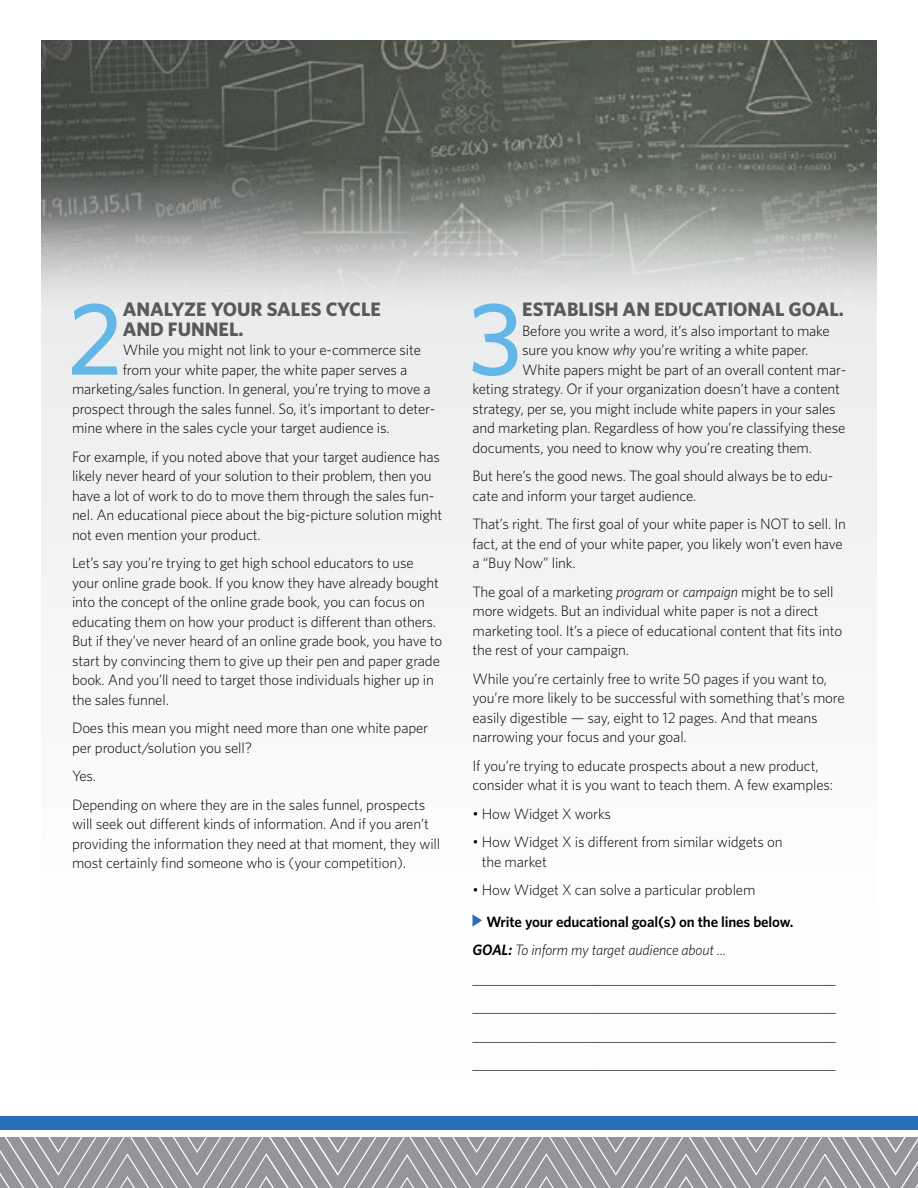
<style>
.page{position:relative;width:918px;height:1188px;background:#fff}
.page>*{position:absolute;margin:0;border:0;box-sizing:border-box;transform-origin:0 0}
.t1{font:500 103.5px "Whitney";color:#63b7e6}
.t2{font:700 19.5px/19.5px "Whitney";color:#58595b}
.t3{font:300 15px/19.5px "Whitney";letter-spacing:-.01em;color:#000}
.s1{font-style:italic}
.s2{font-weight:600}
.s3{font-weight:600;font-style:italic}
</style>
<div class="page">
<div style="left:41px;top:41px;width:836px;height:1039px;background:#f8f8f8"></div>
<img style="left:41px;top:41px;width:836px;height:323px">
<div style="left:0;top:1116px;width:918px;height:14px;background:#286fb7"></div>
<svg style="left:0;top:1138px;width:918px;height:50px"></svg>
<svg style="left:472px;top:914px;width:10px;height:13px"></svg>
<h1 class="t1" style="left:67px;top:270px;width:57px">2</h1>
<h2 class="t2" style="left:123px;top:299px;width:260px">ANALYZE YOUR SALES CYCLE<br>AND FUNNEL.</h2>
<p class="t3" style="left:123px;top:340px;width:300px">While you might not link to your e-commerce site</p>
<p class="t3" style="left:123px;top:359px;width:286px">from your white paper, the white paper serves a</p>
<p class="t3" style="left:72px;top:379px;width:360px">marketing/sales function. In general, you’re trying to move a</p>
<p class="t3" style="left:72px;top:398px;width:365px">prospect through the sales funnel. So, it’s important to deter-</p>
<p class="t3" style="left:72px;top:418px;width:319px">mine where in the sales cycle your target audience is.</p>
<p class="t3" style="left:72px;top:446px;width:372px">For example, if you noted above that your target audience has likely never heard of your solution to their problem, then you have a lot of work to do to move them through the sales fun&shy;nel. An educational piece about the big-picture solution might not even mention your product.</p>
<p class="t3" style="left:72px;top:553px;width:372px">Let’s say you’re trying to get high school educators to use your online grade book. If you know they have already bought into the concept of the online grade book, you can focus on educating them on how your product is different than others.<br>But if they’ve never heard of an online grade book, you have to start by convincing them to give up their pen and paper grade book. And you’ll need to target those individuals higher up in the sales funnel.</p>
<p class="t3" style="left:72px;top:718px;width:358px">Does this mean you might need more than one white paper per product/solution you sell?</p>
<p class="t3" style="left:72px;top:761px;width:355px;line-height:28.5px">Yes.<br>Depending on where they are in the sales funnel, prospects</p>
<p class="t3" style="left:72px;top:814px;width:370px">will seek out different kinds of information. And if you aren’t providing the information they need at that moment, they will most certainly find someone who is (your competition).</p>
<h1 class="t1" style="left:469px;top:270px;width:55px">3</h1>
<h2 class="t2" style="left:522px;top:299px;width:323px">ESTABLISH AN EDUCATIONAL GOAL.</h2>
<p class="t3" style="left:522px;top:320px;width:309px">Before you write a word, it’s also important to make</p>
<p class="t3" style="left:522px;top:340px;width:288px">sure you know <span class="s1">why</span> you’re writing a white paper.</p>
<p class="t3" style="left:522px;top:359px;width:326px">White papers might be part of an overall content mar-</p>
<p class="t3" style="left:473px;top:379px;width:369px">keting strategy. Or if your organization doesn’t have a content</p>
<p class="t3" style="left:473px;top:398px;width:365px">strategy, per se, you might include white papers in your sales</p>
<p class="t3" style="left:473px;top:418px;width:374px">and marketing plan. Regardless of how you’re classifying these</p>
<p class="t3" style="left:473px;top:437px;width:341px">documents, you need to know why you’re creating them.</p>
<p class="t3" style="left:473px;top:466px;width:362px">But here’s the good news. The goal should always be to edu&shy;cate and inform your target audience.</p>
<p class="t3" style="left:473px;top:514px;width:375px">That’s right. The first goal of your white paper is NOT to sell. In fact, at the end of your white paper, you likely won’t even have a “Buy Now” link.</p>
<p class="t3" style="left:473px;top:581px;width:371px">The goal of a marketing <span class="s1">program</span> or <span class="s1">campaign</span> might be to sell more widgets. But an individual white paper is not a direct marketing tool. It’s a piece of educational content that fits into the rest of your campaign.</p>
<p class="t3" style="left:473px;top:668px;width:374px">While you’re certainly free to write 50 pages if you want to, you’re more likely to be successful with something that’s more easily digestible — say, eight to 12 pages. And that means narrowing your focus and your goal.</p>
<p class="t3" style="left:473px;top:755px;width:362px">If you’re trying to educate prospects about a new product, consider what it is you want to teach them. A few examples:</p>
<p class="t3" style="left:473px;top:803px;width:140px">• How Widget X works</p>
<p class="t3" style="left:482px;top:832px;width:302px;text-indent:-9px">• How Widget X is different from similar widgets on the market</p>
<p class="t3" style="left:473px;top:880px;width:284px">• How Widget X can solve a particular problem</p>
<p class="t3" style="left:473px;top:907px;width:365px;line-height:28.5px;text-indent:14px"><span class="s2">Write your educational goal(s) on the lines below.<br></span><span class="s3">GOAL:</span> <span class="s1">To inform my target audience about ... </span>____________________________________________________ ____________________________________________________ ____________________________________________________ ____________________________________________________</p>
</div>
